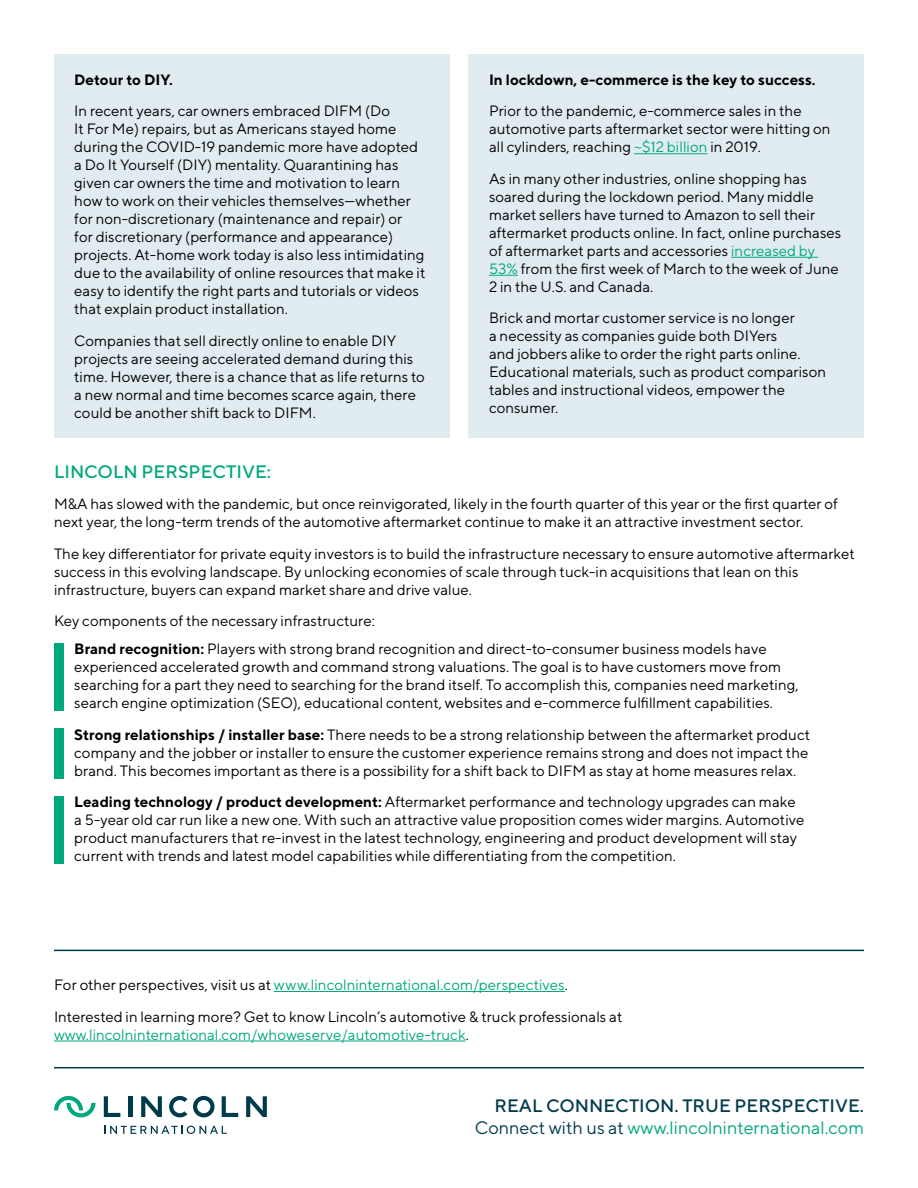
<style>
.page{position:relative;width:918px;height:1188px;background:#fff}
.page>*{position:absolute;margin:0;border:0;box-sizing:border-box;transform-origin:0 0}
.t1{font:500 18px/21.6px "TT Norms";color:#003b4c;text-align:right}
.t2{font:500 18px "TT Norms";color:#00a87e}
.t3{font:15px/18px "TT Norms";color:#000}
.t4{font:15px "TT Norms";color:#00a87e}
.t5{font:700 15px "TT Norms";color:#000}
.s1{color:#00a87e}
.s2{font-weight:700}
.s3{color:#000}
.s4{font-weight:400}
.s5{font-weight:400;color:#00a87e}
</style>
<div class="page">
<hr style="left:129px;top:1096px;width:4px;height:21px;background:#003b4c">
<svg style="left:141px;top:1096px;width:21px;height:21px"></svg>
<svg style="left:104px;top:1096px;width:16px;height:21px"></svg>
<svg style="left:246px;top:1096px;width:21px;height:21px"></svg>
<svg style="left:222px;top:1096px;width:16px;height:21px"></svg>
<svg style="left:169px;top:1096px;width:18px;height:21px"></svg>
<svg style="left:193px;top:1096px;width:22px;height:21px"></svg>
<svg style="left:54px;top:1096px;width:41px;height:21px"></svg>
<svg style="left:104px;top:1126px;width:123px;height:8px"></svg>
<hr style="left:54px;top:1067px;width:810px;height:1px;background:#003b4c">
<hr style="left:274px;top:991px;width:291px;height:1px;background:#00a87e">
<hr style="left:54px;top:1041px;width:412px;height:1px;background:#00a87e">
<div style="left:54px;top:643px;width:9px;height:68px;background:#00a87e"></div>
<div style="left:55px;top:729px;width:9px;height:50px;background:#00a87e"></div>
<div style="left:55px;top:796px;width:9px;height:68px;background:#00a87e"></div>
<div style="left:54px;top:54px;width:395px;height:384px;background:#e1ecf1"></div>
<div style="left:469px;top:54px;width:395px;height:384px;background:#e1ecf1"></div>
<hr style="left:634px;top:153px;width:73px;height:1px;background:#00a87e">
<hr style="left:731px;top:257px;width:87px;height:1px;background:#00a87e">
<svg style="left:489px;top:275px;width:29px;height:1px"></svg>
<hr style="left:54px;top:950px;width:810px;height:1px;background:#003b4c">
<p class="t5" style="left:74px;top:70px;width:100px">Detour to DIY.</p>
<p class="t3" style="left:74px;top:102px;width:353px">In recent years, car owners embraced DIFM (Do<br>It For Me) repairs, but as Americans stayed home during the COVID-19 pandemic more have adopted a Do It Yourself (DIY) mentality. Quarantining has given car owners the time and motivation to learn how to work on their vehicles themselves—whether for non-discretionary (maintenance and repair) or<br>for discretionary (performance and appearance) projects. At-home work today is also less intimidating due to the availability of online resources that make it easy to identify the right parts and tutorials or videos that explain product installation.</p>
<p class="t3" style="left:74px;top:331px;width:352px">Companies that sell directly online to enable DIY projects are seeing accelerated demand during this time. However, there is a chance that as life returns to a new normal and time becomes scarce again, there could be another shift back to DIFM.</p>
<p class="t5" style="left:489px;top:70px;width:328px">In lockdown, e-commerce is the key to success.</p>
<p class="t3" style="left:489px;top:102px;width:343px">Prior to the pandemic, e-commerce sales in the automotive parts aftermarket sector were hitting on all cylinders, reaching <span class="s1">~$12 billion</span> in 2019.</p>
<p class="t3" style="left:489px;top:169px;width:354px">As in many other industries, online shopping has soared during the lockdown period. Many middle market sellers have turned to Amazon to sell their aftermarket products online. In fact, online purchases of aftermarket parts and accessories <span class="s1">increased by 53%</span> from the first week of March to the week of June 2 in the U.S. and Canada.</p>
<p class="t3" style="left:489px;top:309px;width:339px">Brick and mortar customer service is no longer<br>a necessity as companies guide both DIYers<br>and jobbers alike to order the right parts online.<br>Educational materials, such as product comparison tables and instructional videos, empower the consumer.</p>
<p class="t2" style="left:54px;top:460px;width:218px">LINCOLN PERSPECTIVE:</p>
<p class="t3" style="left:54px;top:494px;width:785px">M&amp;A has slowed with the pandemic, but once reinvigorated, likely in the fourth quarter of this year or the first quarter of next year, the long-term trends of the automotive aftermarket continue to make it an attractive investment sector.</p>
<p class="t3" style="left:54px;top:544px;width:802px">The key differentiator for private equity investors is to build the infrastructure necessary to ensure automotive aftermarket success in this evolving landscape. By unlocking economies of scale through tuck-in acquisitions that lean on this infrastructure, buyers can expand market share and drive value.</p>
<p class="t3" style="left:74px;top:606px;width:694px;line-height:28px;text-indent:-20px">Key components of the necessary infrastructure:<br><span class="s2">Brand recognition:</span> Players with strong brand recognition and direct-to-consumer business models have</p>
<p class="t3" style="left:74px;top:657px;width:726px">experienced accelerated growth and command strong valuations. The goal is to have customers move from searching for a part they need to searching for the brand itself. To accomplish this, companies need marketing, search engine optimization (SEO), educational content, websites and e-commerce fulfillment capabilities.</p>
<p class="t3" style="left:74px;top:725px;width:737px;text-align:justify"><span class="s2">Strong relationships / installer base:</span> There needs to be a strong relationship between the aftermarket product company and the jobber or installer to ensure the customer experience remains strong and does not impact the brand. This becomes important as there is a possibility for a shift back to DIFM as stay at home measures relax.</p>
<p class="t3" style="left:74px;top:792px;width:732px"><span class="s2">Leading technology / product development:</span> Aftermarket performance and technology upgrades can make a 5-year old car run like a new one. With such an attractive value proposition comes wider margins. Automotive product manufacturers that re-invest in the latest technology, engineering and product development will stay current with trends and latest model capabilities while differentiating from the competition.</p>
<p class="t3" style="left:54px;top:969px;width:570px;line-height:31.5px">For other perspectives, visit us at <span class="s1">www.lincolninternational.com/perspectives</span>.<br>Interested in learning more? Get to know Lincoln’s automotive &amp; truck professionals at</p>
<p class="t4" style="left:54px;top:1025px;width:416px">www.lincolninternational.com/whoweserve/automotive-truck<span class="s3">.</span></p>
<p class="t1" style="left:475px;top:1095px;width:391px">REAL CONNECTION. TRUE PERSPECTIVE.<br><span class="s4">Connect with us at</span> <span class="s5">www.lincolninternational.com</span></p>
</div>
